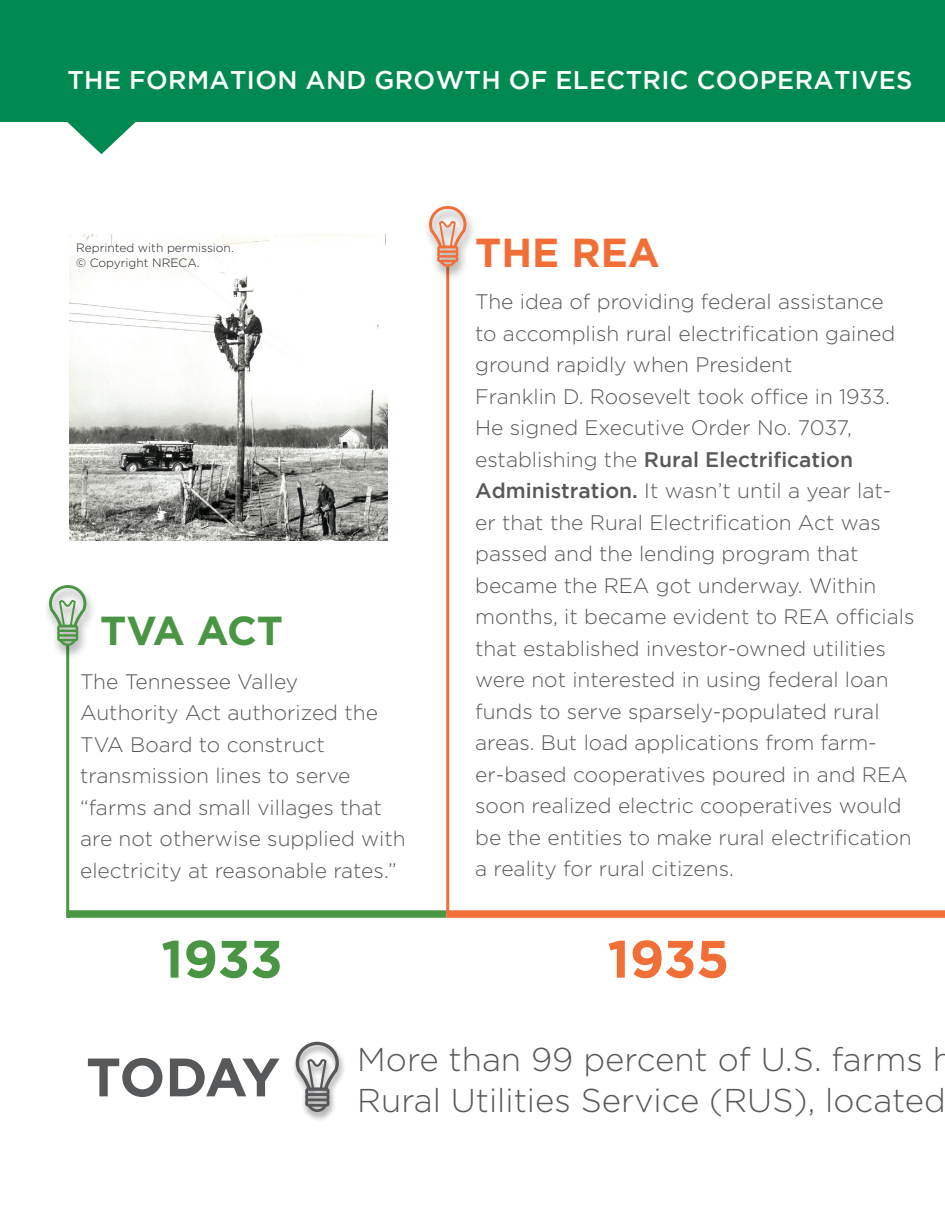
<style>
.page{position:relative;width:945px;height:1215px;background:#fff}
.page>*{position:absolute;margin:0;border:0;box-sizing:border-box;transform-origin:0 0}
.t1{font:700 54px "Gotham";letter-spacing:-.04em;color:#57585a}
.t2{font:700 52.5px "Gotham";color:#4a9543}
.t3{font:700 52.5px "Gotham";color:#f26e37}
.t4{font:700 40.5px "Gotham";letter-spacing:-.02em;color:#4a9543}
.t5{font:700 40.5px "Gotham";color:#f26e37}
.t6{font:300 33px/40.5px "Gotham";color:#57585a}
.t7{font:500 25.5px "Gotham";letter-spacing:.015em;color:#fff}
.t8{font:300 21px/31.5px "Gotham";color:#57585a}
.t9{font:300 12px/14.4px "Gotham";color:#231f20}
.s1{font-weight:500}
</style>
<div class="page">
<div style="left:0;top:0;width:932px;height:121px;background:#008a52"></div>
<svg style="left:67px;top:121px;width:69px;height:33px"></svg>
<div style="left:67px;top:910px;width:379px;height:8px;background:#499743"></div>
<hr style="left:66px;top:646px;width:3px;height:272px;background:#499743">
<hr style="left:446px;top:267px;width:3px;height:647px;background:#f26e37">
<div style="left:446px;top:910px;width:499px;height:8px;background:#f26e37"></div>
<div style="left:43px;top:584px;width:53px;height:76px;background:#231f20;opacity:.49"></div>
<svg style="left:49px;top:585px;width:37px;height:61px"></svg>
<div style="left:424px;top:205px;width:52px;height:76px;background:#231f20;opacity:.49"></div>
<svg style="left:429px;top:206px;width:37px;height:61px"></svg>
<div style="left:291px;top:1040px;width:56px;height:83px;background:#231f20;opacity:.49"></div>
<svg style="left:296px;top:1042px;width:43px;height:70px"></svg>
<img style="left:69px;top:234px;width:319px;height:306px">
<div style="left:932px;top:0;width:13px;height:121px;background:#008a52"></div>
<p class="t7" style="left:67px;top:66px;width:847px">THE FORMATION AND GROWTH OF ELECTRIC COOPERATIVES</p>
<p class="t9" style="left:76px;top:241px;width:159px">Reprinted with permission. © Copyright NRECA.</p>
<h3 class="t4" style="left:100px;top:603px;width:185px">TVA ACT</h3>
<p class="t8" style="left:80px;top:665px;width:327px">The Tennessee Valley<br>Authority Act authorized the<br>TVA Board to construct transmission lines to serve “farms and small villages that are not otherwise supplied with electricity at reasonable rates.”</p>
<h3 class="t5" style="left:475px;top:226px;width:186px">THE REA</h3>
<p class="t8" style="left:475px;top:286px;width:441px">The idea of providing federal assistance<br>to accomplish rural electrification gained ground rapidly when President<br>Franklin D. Roosevelt took office in 1933.<br>He signed Executive Order No. 7037, establishing the <span class="s1">Rural Electrification Administration.</span> It wasn’t until a year lat&shy;er that the Rural Electrification Act was passed and the lending program that became the REA got underway. Within months, it became evident to REA officials that established investor-owned utilities were not interested in using federal loan funds to serve sparsely-populated rural areas. But load applications from farm&shy;er-based cooperatives poured in and REA soon realized electric cooperatives would be the entities to make rural electrification a reality for rural citizens.</p>
<h2 class="t2" style="left:161px;top:924px;width:123px">1933</h2>
<h2 class="t3" style="left:607px;top:924px;width:123px">1935</h2>
<h1 class="t1" style="left:86px;top:1041px;width:196px">TODAY</h1>
<h3 class="t6" style="left:357px;top:1039px;width:597px">More than 99 percent of U.S. farms h<br>Rural Utilities Service (RUS), located</h3>
</div>
